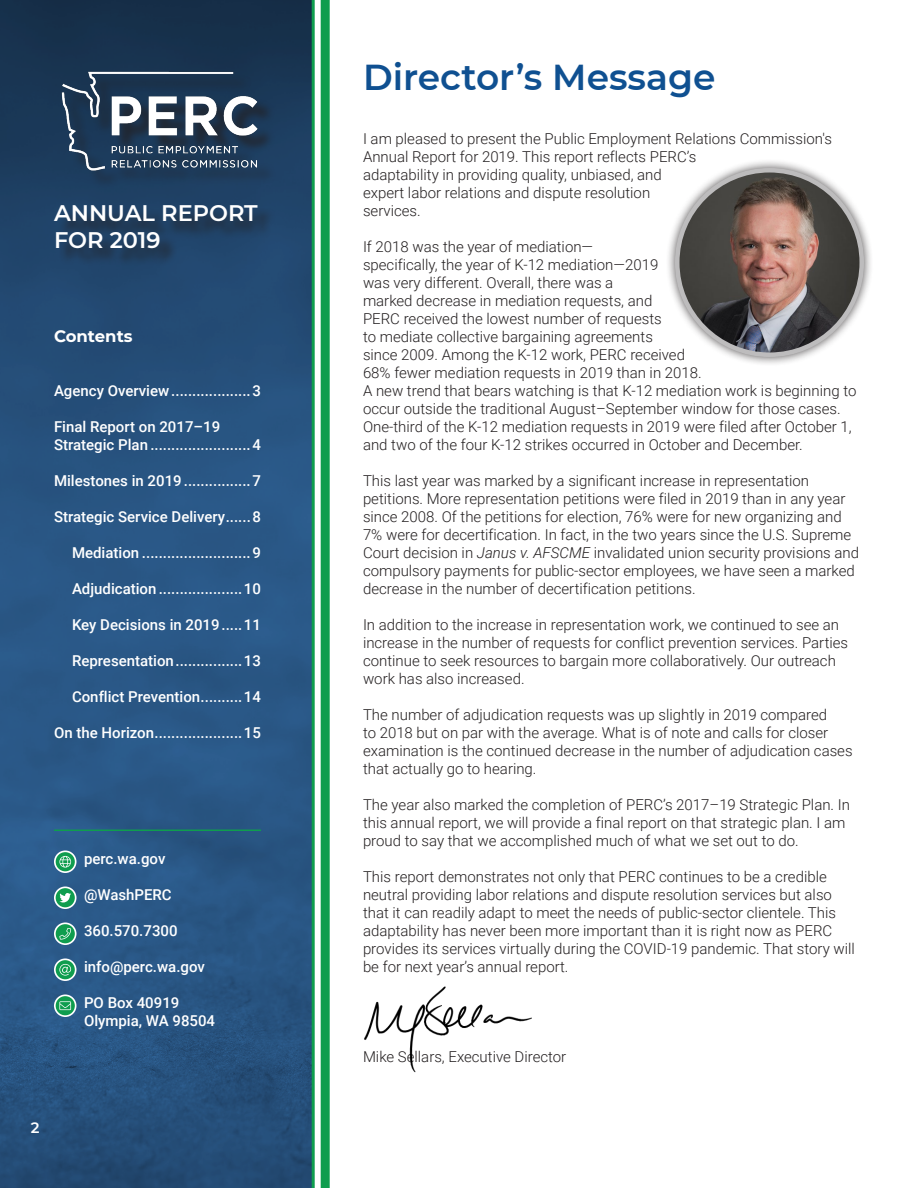
<style>
.page{position:relative;width:918px;height:1188px;background:#fff}
.page>*{position:absolute;margin:0;border:0;box-sizing:border-box;transform-origin:0 0}
.t1{font:600 36px "Montserrat";color:#0f5091}
.Blue_Panel_Header{font:600 22.5px/27px "Montserrat";color:#fff}
.Subhead_Inverted{font:700 16.5px "Montserrat";color:#fff}
.Body{font:300 15px/18px "Roboto";color:#231f20}
.Body_Inverted{font:500 15px/18px "Roboto";color:#fff}
.Body_Inverted__Rule{font:500 15px "Roboto";color:#fff}
.Page_Numbers{font:600 15px "Montserrat";color:#fff}
.s1{font-style:italic}
</style>
<div class="page">
<svg style="left:0;top:0;width:312px;height:1188px;fill:#285582"></svg>
<img style="left:364px;top:986px;width:168px;height:87px">
<div style="left:57px;top:75px;width:219px;height:191px;background:#231f20;opacity:.75"></div>
<img style="left:54px;top:60px;width:207px;height:120px">
<div style="left:666px;top:159px;width:208px;height:208px;background:#231f20;opacity:.75"></div>
<img style="left:677px;top:170px;width:185px;height:185px;border-radius:92px">
<div style="left:675px;top:168px;width:189px;height:189px;border:4px solid #bdbcbd;border-radius:50%"></div>
<div style="left:321px;top:0;width:9px;height:1188px;background:#0f9d4e"></div>
<hr style="left:312px;top:0;width:3px;height:1188px;background:#0f9d4e">
<hr style="left:54px;top:830px;width:207px;height:1px;background:#0f9d4e">
<svg style="left:55px;top:851px;width:21px;height:21px"></svg>
<div style="left:54px;top:851px;width:22px;height:22px;border:2px solid #fff;border-radius:50%"></div>
<svg style="left:59px;top:856px;width:12px;height:12px"></svg>
<svg style="left:55px;top:887px;width:21px;height:21px"></svg>
<div style="left:54px;top:887px;width:22px;height:22px;border:2px solid #fff;border-radius:50%"></div>
<svg style="left:59px;top:893px;width:12px;height:9px"></svg>
<svg style="left:55px;top:923px;width:21px;height:21px"></svg>
<div style="left:54px;top:922px;width:22px;height:23px;border:2px solid #fff;border-radius:50%"></div>
<svg style="left:59px;top:928px;width:12px;height:12px"></svg>
<svg style="left:55px;top:959px;width:21px;height:21px"></svg>
<div style="left:54px;top:958px;width:22px;height:23px;border:2px solid #fff;border-radius:50%"></div>
<svg style="left:59px;top:964px;width:12px;height:12px"></svg>
<svg style="left:55px;top:995px;width:21px;height:21px"></svg>
<div style="left:54px;top:995px;width:22px;height:22px;border:2px solid #fff;border-radius:50%"></div>
<svg style="left:59px;top:1001px;width:12px;height:9px"></svg>
<p class="Blue_Panel_Header" style="left:54px;top:198px;width:205px">ANNUAL REPORT<br>FOR 2019</p>
<p class="Subhead_Inverted" style="left:54px;top:324px;width:80px">Contents</p>
<p class="Body_Inverted" style="left:54px;top:381px;width:208px">Agency Overview...................3</p>
<p class="Body_Inverted" style="left:54px;top:417px;width:208px">Final Report on 2017–19<br>Strategic Plan ........................4</p>
<p class="Body_Inverted" style="left:54px;top:471px;width:208px">Milestones in 2019 ................7</p>
<p class="Body_Inverted" style="left:54px;top:507px;width:208px">Strategic Service Delivery......8</p>
<p class="Body_Inverted" style="left:72px;top:543px;width:190px">Mediation ..........................9</p>
<p class="Body_Inverted" style="left:72px;top:579px;width:190px">Adjudication ....................10</p>
<p class="Body_Inverted" style="left:72px;top:615px;width:190px">Key Decisions in 2019.....11</p>
<p class="Body_Inverted" style="left:72px;top:651px;width:190px">Representation................13</p>
<p class="Body_Inverted" style="left:72px;top:687px;width:190px">Conflict Prevention..........14</p>
<p class="Body_Inverted" style="left:54px;top:723px;width:208px">On the Horizon.....................15</p>
<p class="Page_Numbers" style="left:31px;top:1117px;width:10px">2</p>
<p class="Body_Inverted__Rule" style="left:84px;top:848px;width:83px">perc.wa.gov</p>
<p class="Body_Inverted" style="left:84px;top:885px;width:89px">@WashPERC</p>
<p class="Body_Inverted" style="left:84px;top:921px;width:95px">360.570.7300</p>
<p class="Body_Inverted" style="left:84px;top:957px;width:122px">info@perc.wa.gov</p>
<p class="Body_Inverted" style="left:84px;top:993px;width:97px">PO Box 40919</p>
<p class="Body_Inverted" style="left:84px;top:1011px;width:133px">Olympia, WA 98504</p>
<p class="t1" style="left:363px;top:52px;width:354px">Director’s Message</p>
<p class="Body" style="left:363px;top:129px;width:470px">I am pleased to present the Public Employment Relations Commission's Annual Report for 2019. This report reflects PERC’s<br>adaptability in providing quality, unbiased, and<br>expert labor relations and dispute resolution<br>services.</p>
<p class="Body" style="left:363px;top:237px;width:495px">If 2018 was the year of mediation—<br>specifically, the year of K-12 mediation—2019<br>was very different. Overall, there was a<br>marked decrease in mediation requests, and<br>PERC received the lowest number of requests<br>to mediate collective bargaining agreements<br>since 2009. Among the K-12 work, PERC received<br>68% fewer mediation requests in 2019 than in 2018.<br>A new trend that bears watching is that K-12 mediation work is beginning to occur outside the traditional August–September window for those cases.<br>One-third of the K-12 mediation requests in 2019 were filed after October 1, and two of the four K-12 strikes occurred in October and December.</p>
<p class="Body" style="left:363px;top:471px;width:498px">This last year was marked by a significant increase in representation petitions. More representation petitions were filed in 2019 than in any year since 2008. Of the petitions for election, 76% were for new organizing and 7% were for decertification. In fact, in the two years since the U.S. Supreme Court decision in <span class="s1">Janus v. AFSCME</span> invalidated union security provisions and compulsory payments for public-sector employees, we have seen a marked decrease in the number of decertification petitions.</p>
<p class="Body" style="left:363px;top:615px;width:487px">In addition to the increase in representation work, we continued to see an increase in the number of requests for conflict prevention services. Parties continue to seek resources to bargain more collaboratively. Our outreach work has also increased.</p>
<p class="Body" style="left:363px;top:705px;width:491px">The number of adjudication requests was up slightly in 2019 compared<br>to 2018 but on par with the average. What is of note and calls for closer examination is the continued decrease in the number of adjudication cases that actually go to hearing.</p>
<p class="Body" style="left:363px;top:795px;width:489px">The year also marked the completion of PERC’s 2017–19 Strategic Plan. In this annual report, we will provide a final report on that strategic plan. I am proud to say that we accomplished much of what we set out to do.</p>
<p class="Body" style="left:363px;top:867px;width:493px">This report demonstrates not only that PERC continues to be a credible neutral providing labor relations and dispute resolution services but also that it can readily adapt to meet the needs of public-sector clientele. This adaptability has never been more important than it is right now as PERC provides its services virtually during the COVID-19 pandemic. That story will be for next year’s annual report.</p>
<p class="Body" style="left:363px;top:1047px;width:205px">Mike Sellars, Executive Director</p>
</div>
